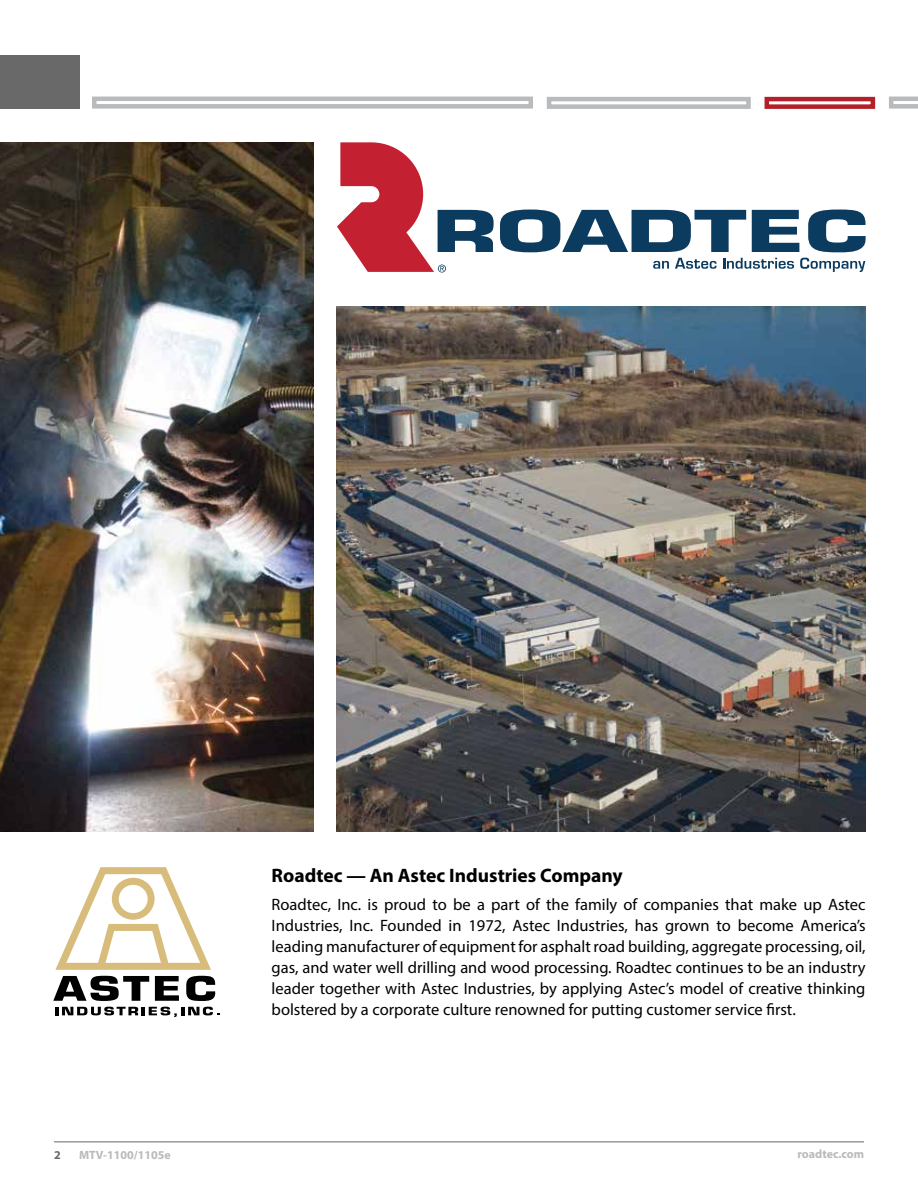
<style>
.page{position:relative;width:918px;height:1188px;background:#fff}
.page>*{position:absolute;margin:0;border:0;box-sizing:border-box;transform-origin:0 0}
.t1{font:700 19.5px "Myriad Pro";color:#000}
.t2{font:16.5px/21px "Myriad Pro";color:#000;text-align:justify}
.t3{font:700 12px "Myriad Pro";color:#b8babc}
.t4{font:700 12px "Myriad Pro";color:#696969}
</style>
<div class="page">
<hr style="left:54px;top:1141px;width:810px;height:1px;background:#696969">
<div style="left:0;top:55px;width:79px;height:54px;background:#696969"></div>
<div style="left:92px;top:97px;width:441px;height:12px;border:5px solid #b8babc"></div>
<div style="left:547px;top:97px;width:204px;height:12px;border:5px solid #b8babc"></div>
<div style="left:765px;top:97px;width:110px;height:12px;border:5px solid #b22029"></div>
<img style="left:337px;top:306px;width:529px;height:525px">
<img style="left:0;top:142px;width:314px;height:689px">
<svg style="left:55px;top:1007px;width:164px;height:10px"></svg>
<svg style="left:53px;top:976px;width:96px;height:25px"></svg>
<svg style="left:155px;top:976px;width:24px;height:25px"></svg>
<svg style="left:186px;top:976px;width:29px;height:25px"></svg>
<svg style="left:55px;top:867px;width:156px;height:103px"></svg>
<svg style="left:889px;top:97px;width:29px;height:12px"></svg>
<svg style="left:500px;top:210px;width:246px;height:42px"></svg>
<svg style="left:752px;top:210px;width:47px;height:42px"></svg>
<svg style="left:808px;top:210px;width:58px;height:42px"></svg>
<svg style="left:337px;top:142px;width:157px;height:131px"></svg>
<svg style="left:653px;top:261px;width:16px;height:8px"></svg>
<svg style="left:675px;top:258px;width:42px;height:11px"></svg>
<svg style="left:723px;top:258px;width:71px;height:11px"></svg>
<svg style="left:800px;top:258px;width:65px;height:14px"></svg>
<p class="t1" style="left:272px;top:868px;width:353px">Roadtec — An Astec Industries Company</p>
<p class="t2" style="left:272px;top:895px;width:596px">Roadtec, Inc. is proud to be a part of the family of companies that make up Astec Industries, Inc. Founded in 1972, Astec Industries, has grown to become America’s leading manufacturer of equipment for asphalt road building, aggregate processing, oil, gas, and water well drilling and wood processing. Roadtec continues to be an industry leader together with Astec Industries, by applying Astec’s model of creative thinking bolstered by a corporate culture renowned for putting customer service first.</p>
<p class="t4" style="left:54px;top:1150px;width:8px">2</p>
<p class="t3" style="left:79px;top:1148px;width:93px">MTV-1100/1105e</p>
<p class="t3" style="left:797px;top:1147px;width:68px">roadtec.com</p>
</div>
